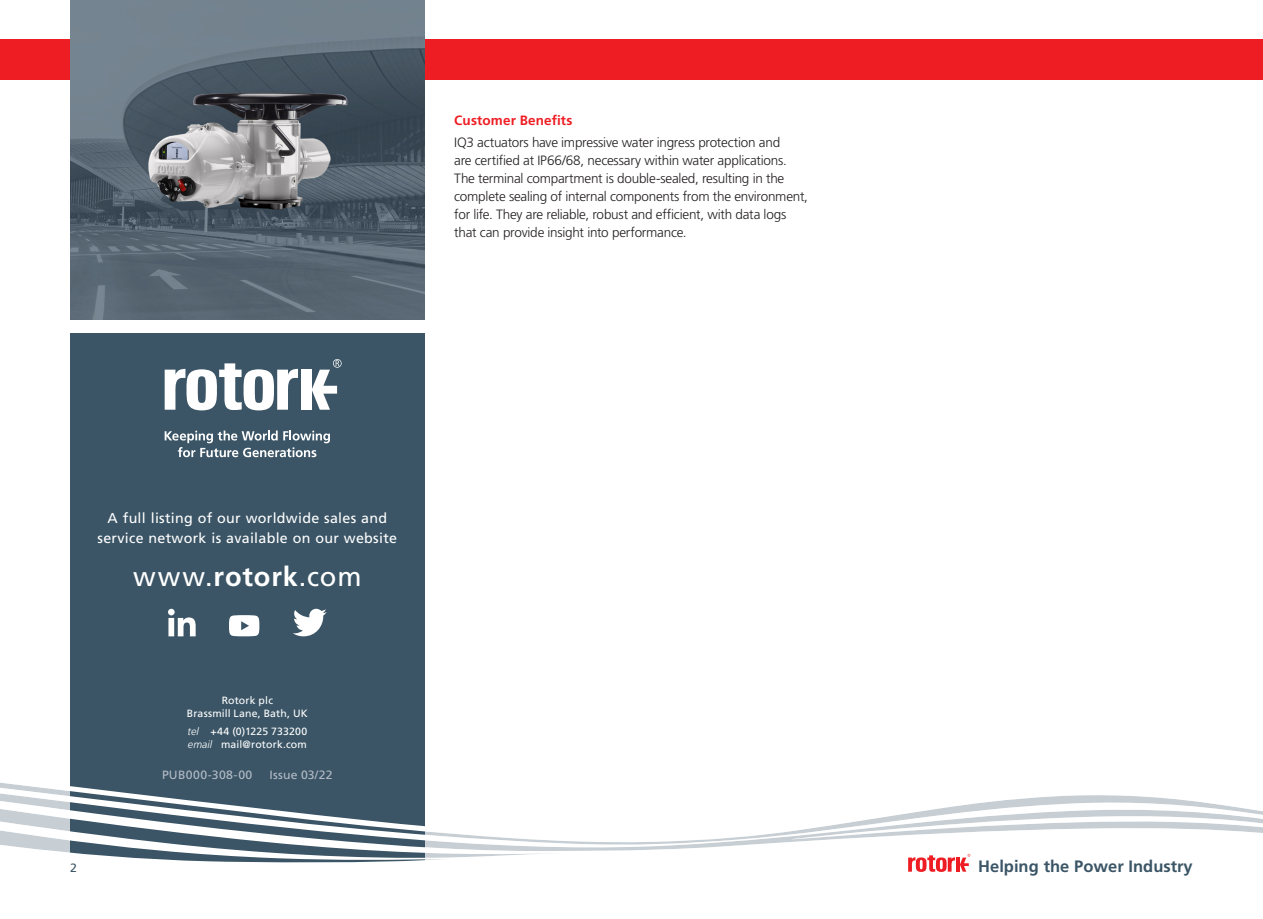
<style>
.page{position:relative;width:1263px;height:919px;background:#fff}
.page>*{position:absolute;margin:0;border:0;box-sizing:border-box;transform-origin:0 0}
.t1{font:27.15px "Frutiger LT Std";letter-spacing:.055em;color:#fff}
.t2{font:700 16.5px "Frutiger LT Std";color:#3b5566}
.t3{font:14.25px/19.5px "Frutiger LT Std";letter-spacing:.02em;color:#fff;text-align:center}
.t4{font:300 13.5px/18px "Frutiger LT Std";letter-spacing:-.02em;color:#231f20}
.t5{font:700 13.5px "Frutiger LT Std";letter-spacing:.01em;color:#ee1d23}
.t6{font:12px "Frutiger LT Std";letter-spacing:.02em;color:#b2bbc6}
.t7{font:12px "Frutiger LT Std";color:#3b5566}
.t8{font:10.5px/13.5px "Frutiger LT Std";letter-spacing:.015em;color:#fff;text-align:center}
.s1{font-weight:700}
.s2{font-weight:300;font-style:italic}
</style>
<div class="page">
<div style="left:0;top:39px;width:1263px;height:41px;background:#ee1d23"></div>
<div style="left:70px;top:333px;width:354px;height:533px;background:#3b5566"></div>
<img style="left:70px;top:0;width:354px;height:319px">
<svg style="left:168px;top:608px;width:28px;height:28px"></svg>
<svg style="left:293px;top:608px;width:34px;height:28px"></svg>
<svg style="left:229px;top:615px;width:31px;height:21px"></svg>
<svg style="left:165px;top:430px;width:165px;height:27px"></svg>
<div style="left:301px;top:369px;width:10px;height:40px;background:#fff"></div>
<svg style="left:165px;top:363px;width:133px;height:48px"></svg>
<svg style="left:312px;top:359px;width:30px;height:50px"></svg>
<svg style="left:0;top:772px;width:1263px;height:100px"></svg>
<svg style="left:881px;top:853px;width:89px;height:18px"></svg>
<p class="t5" style="left:454px;top:112px;width:120px">Customer Benefits</p>
<p class="t4" style="left:454px;top:134px;width:355px">IQ3 actuators have impressive water ingress protection and<br>are certified at IP66/68, necessary within water applications.<br>The terminal compartment is double-sealed, resulting in the complete sealing of internal components from the environment, for life. They are reliable, robust and efficient, with data logs that can provide insight into performance.</p>
<p class="t3" style="left:98px;top:509px;width:301px">A full listing of our worldwide sales and service network is available on our website</p>
<h1 class="t1" style="left:133px;top:560px;width:230px">www.<span class="s1">rotork</span>.com</h1>
<p class="t7" style="left:70px;top:860px;width:8px">2</p>
<p class="t8" style="left:187px;top:693px;width:122px">Rotork plc<br>Brassmill Lane, Bath, UK</p>
<p class="t8" style="left:187px;top:724px;width:121px;text-align:left"><span class="s2">tel</span> +44 (0)1225 733200 <span class="s2">email</span> mail@rotork.com</p>
<p class="t6" style="left:162px;top:767px;width:92px">PUB000-308-00</p>
<p class="t6" style="left:269px;top:767px;width:65px">Issue 03/22</p>
<p class="t2" style="left:951px;top:856px;width:174px">Helping the XXXXXXX</p>
<p class="t2" style="left:978px;top:856px;width:216px">Helping the Power Industry</p>
</div>
